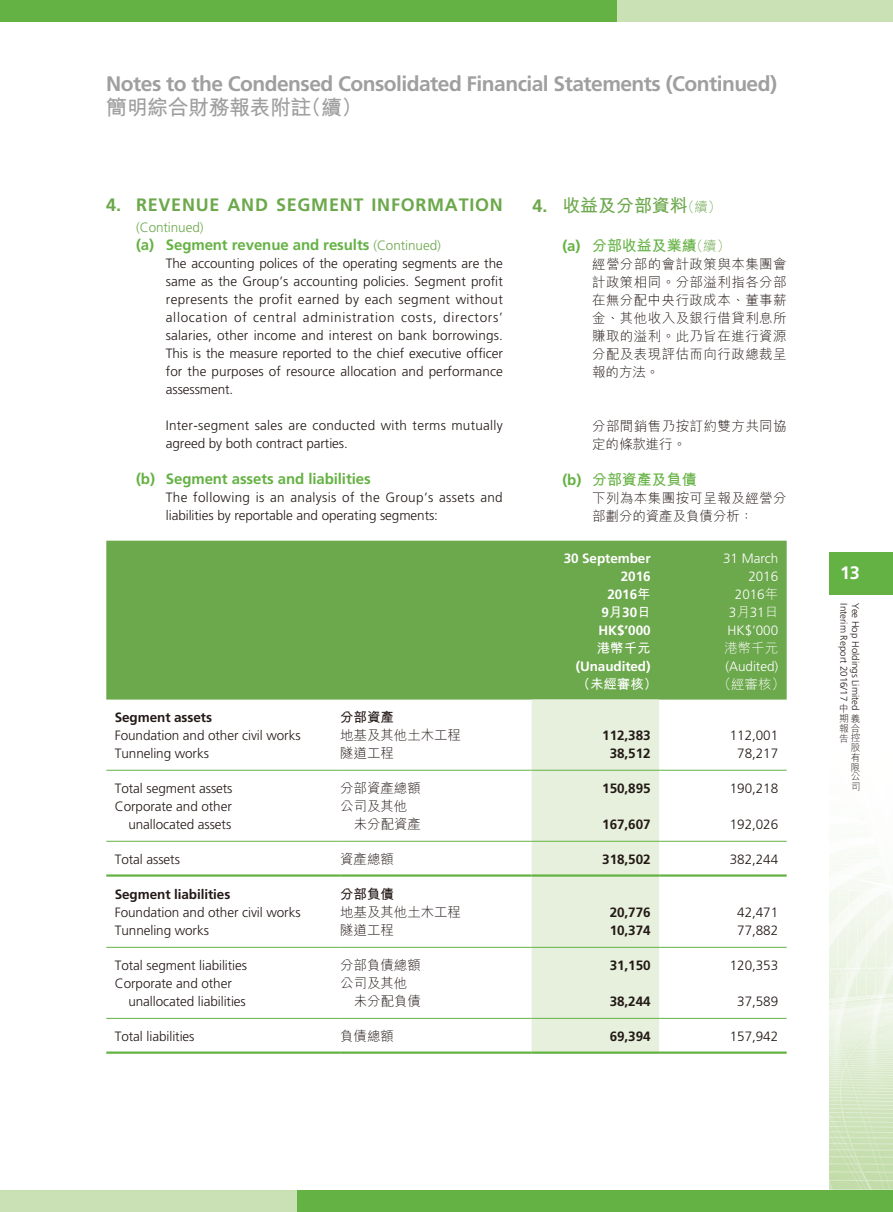
<style>
.page{position:relative;width:893px;height:1212px;background:#fff}
.page>*{position:absolute;margin:0;border:0;box-sizing:border-box;transform-origin:0 0}
.t1{font:700 21px "Frutiger LT Std";letter-spacing:-.025em;color:#9f9fa0}
.t2{font:21px "M Hei HK Bold E Ten B5 H";letter-spacing:-.025em;color:#9f9fa0}
.t3{font:700 18px "Frutiger LT Std";letter-spacing:.04em;color:#6ca84c}
.t4{font:18px "M Hei HK Bold E Ten B5 H";letter-spacing:-.005em;color:#6ca84c}
.t5{font:700 18px "Frutiger LT Std";color:#fff}
.t6{font:700 15px "Frutiger LT Std";letter-spacing:-.005em;color:#65b244}
.t7{font:15px "M Hei HK Bold E Ten B5 H";letter-spacing:-.005em;color:#65b244}
.t8{font:300 13.5px/18px "Frutiger LT Std";letter-spacing:-.005em;color:#231916}
.t9{font:13.5px/18px "M Hei HK Light E Ten B5 H";letter-spacing:-.005em;color:#231916}
.t10{font:700 13.5px "Frutiger LT Std";letter-spacing:-.005em;color:#231916}
.t11{font:300 13.5px/18px "Frutiger LT Std";letter-spacing:.02em;color:#231916}
.t12{font:13.5px/18px "M Hei HK Light E Ten B5 H";letter-spacing:.03em;color:#231916}
.t13{font:700 13.5px/18px "Frutiger LT Std";letter-spacing:-.005em;color:#fff;text-align:right}
.t14{font:300 13.5px/18px "Frutiger LT Std";letter-spacing:-.005em;color:#fff;text-align:right}
.t15{font:300 13.5px "Frutiger LT Std";letter-spacing:-.005em;color:#6ca84c}
.t16{font:13.5px "M Hei HK Bold E Ten B5 H";letter-spacing:-.005em;color:#fff}
.t17{font:13.5px "M Hei HK Light E Ten B5 H";letter-spacing:-.005em;color:#fff}
.t18{font:13.5px "M Hei HK Bold E Ten B5 H";letter-spacing:-.005em;color:#231916}
.t19{font:300 9.75px "Frutiger LT Std";color:#231916}
.t20{font:9.75px/9.8px "M Hei HK Light E Ten B5 V";color:#231916;text-align:right}
.s1{font-weight:300;font-size:13.5px;color:#6ca84c}
.s2{font-family:"Frutiger LT Std";font-weight:700}
.s3{font-family:"M Hei HK Light E Ten B5 H";font-size:13.5px}
.s4{font-family:"M Hei HK Light E Ten B5 H";font-size:13.5px;color:#6ca84c}
.s5{font-family:"M Hei HK Bold E Ten B5 H";font-weight:400}
.s6{font-family:"M Hei HK Light E Ten B5 H";font-weight:400}
</style>
<div class="page">
<img style="left:829px;top:855px;width:64px;height:336px">
<div style="left:829px;top:553px;width:64px;height:42px;background:#65b244"></div>
<div style="left:0;top:0;width:893px;height:21px;background:#cae1b5"></div>
<div style="left:0;top:0;width:617px;height:21px;background:#65b244"></div>
<div style="left:0;top:1191px;width:893px;height:21px;background:#cae1b5"></div>
<div style="left:298px;top:1191px;width:595px;height:21px;background:#65b244"></div>
<div style="left:106px;top:541px;width:681px;height:158px;background:#6ca84c"></div>
<div style="left:531px;top:699px;width:128px;height:352px;background:#e6f0dc"></div>
<hr style="left:106px;top:770px;width:234px;height:1px;background:#65b244">
<hr style="left:340px;top:770px;width:191px;height:1px;background:#65b244">
<hr style="left:531px;top:770px;width:128px;height:1px;background:#65b244">
<hr style="left:659px;top:770px;width:128px;height:1px;background:#65b244">
<hr style="left:106px;top:841px;width:234px;height:1px;background:#65b244">
<hr style="left:340px;top:841px;width:191px;height:1px;background:#65b244">
<hr style="left:531px;top:841px;width:128px;height:1px;background:#65b244">
<hr style="left:659px;top:841px;width:128px;height:1px;background:#65b244">
<hr style="left:106px;top:874px;width:234px;height:3px;background:#65b244">
<hr style="left:340px;top:874px;width:191px;height:3px;background:#65b244">
<hr style="left:531px;top:874px;width:128px;height:3px;background:#65b244">
<hr style="left:659px;top:874px;width:128px;height:3px;background:#65b244">
<hr style="left:106px;top:947px;width:234px;height:1px;background:#65b244">
<hr style="left:340px;top:947px;width:191px;height:1px;background:#65b244">
<hr style="left:531px;top:947px;width:128px;height:1px;background:#65b244">
<hr style="left:659px;top:947px;width:128px;height:1px;background:#65b244">
<hr style="left:106px;top:1018px;width:234px;height:1px;background:#65b244">
<hr style="left:340px;top:1018px;width:191px;height:1px;background:#65b244">
<hr style="left:531px;top:1018px;width:128px;height:1px;background:#65b244">
<hr style="left:659px;top:1018px;width:128px;height:1px;background:#65b244">
<hr style="left:106px;top:1051px;width:234px;height:3px;background:#65b244">
<hr style="left:340px;top:1051px;width:191px;height:3px;background:#65b244">
<hr style="left:531px;top:1051px;width:128px;height:3px;background:#65b244">
<hr style="left:659px;top:1051px;width:128px;height:3px;background:#65b244">
<h1 class="t1" style="left:106px;top:74px;width:672px">Notes to the Condensed Consolidated Financial Statements (Continued)</h1>
<h1 class="t2" style="left:106px;top:100px;width:258px">簡明綜合財務報表附註（續）</h1>
<h2 class="t3" style="left:106px;top:196px;width:398px">4. REVENUE AND SEGMENT INFORMATION</h2>
<p class="t15" style="left:136px;top:221px;width:69px">(Continued)</p>
<p class="t6" style="left:136px;top:238px;width:306px">(a) Segment revenue and results <span class="s1">(Continued)</span></p>
<p class="t8" style="left:166px;top:255px;width:339px;text-align:justify">The accounting polices of the operating segments are the same as the Group’s accounting policies. Segment profit represents the profit earned by each segment without allocation of central administration costs, directors’ salaries, other income and interest on bank borrowings.<br>This is the measure reported to the chief executive officer for the purposes of resource allocation and performance assessment.</p>
<p class="t11" style="left:166px;top:417px;width:338px">Inter-segment sales are conducted with terms mutually agreed by both contract parties.</p>
<p class="t6" style="left:136px;top:472px;width:236px">(b) Segment assets and liabilities</p>
<p class="t8" style="left:166px;top:489px;width:338px">The following is an analysis of the Group’s assets and liabilities by reportable and operating segments:</p>
<h2 class="t4" style="left:533px;top:198px;width:190px"><span class="s2">4.</span> 收益及分部資料<span class="s3">（續）</span></h2>
<p class="t7" style="left:562px;top:240px;width:169px"><span class="s2">(a)</span> 分部收益及業績<span class="s4">（續）</span></p>
<p class="t9" style="left:592px;top:257px;width:196px;text-align:justify">經營分部的會計政策與本集團會計政策相同。分部溢利指各分部在無分配中央行政成本、董事薪金、其他收入及銀行借貸利息所賺取的溢利。此乃旨在進行資源分配及表現評估而向行政總裁呈報的方法。</p>
<p class="t12" style="left:592px;top:419px;width:196px">分部間銷售乃按訂約雙方共同協定的條款進行。</p>
<p class="t7" style="left:562px;top:474px;width:136px"><span class="s2">(b)</span> 分部資產及負債</p>
<p class="t12" style="left:592px;top:491px;width:196px">下列為本集團按可呈報及經營分部劃分的資產及負債分析：</p>
<p class="t13" style="left:564px;top:550px;width:88px">30 September<br>2016</p>
<p class="t14" style="left:723px;top:550px;width:56px">31 March<br>2016</p>
<p class="t13" style="left:601px;top:586px;width:51px;text-align:center">2016<span class="s5">年<br></span>9<span class="s5">月</span>30<span class="s5">日</span></p>
<p class="t14" style="left:729px;top:586px;width:51px;text-align:center">2016<span class="s6">年<br></span>3<span class="s6">月</span>31<span class="s6">日</span></p>
<p class="t13" style="left:599px;top:622px;width:54px">HK$’000</p>
<p class="t14" style="left:728px;top:622px;width:52px">HK$’000</p>
<p class="t16" style="left:597px;top:643px;width:55px">港幣千元</p>
<p class="t17" style="left:724px;top:643px;width:55px">港幣千元</p>
<p class="t13" style="left:576px;top:658px;width:76px">(Unaudited)</p>
<p class="t14" style="left:725px;top:658px;width:54px">(Audited)</p>
<p class="t16" style="left:577px;top:679px;width:82px">（未經審核）</p>
<p class="t17" style="left:718px;top:679px;width:69px">（經審核）</p>
<p class="t10" style="left:115px;top:710px;width:99px">Segment assets</p>
<p class="t18" style="left:340px;top:712px;width:55px">分部資產</p>
<p class="t8" style="left:115px;top:727px;width:187px">Foundation and other civil works</p>
<p class="t9" style="left:340px;top:728px;width:122px">地基及其他土木工程</p>
<p class="t10" style="left:602px;top:728px;width:50px">112,383</p>
<p class="t8" style="left:730px;top:727px;width:50px">112,001</p>
<p class="t8" style="left:115px;top:745px;width:96px">Tunneling works</p>
<p class="t9" style="left:340px;top:746px;width:55px">隧道工程</p>
<p class="t10" style="left:610px;top:746px;width:42px">38,512</p>
<p class="t8" style="left:737px;top:745px;width:42px">78,217</p>
<p class="t8" style="left:115px;top:780px;width:119px">Total segment assets</p>
<p class="t9" style="left:340px;top:781px;width:82px">分部資產總額</p>
<p class="t10" style="left:602px;top:781px;width:50px">150,895</p>
<p class="t8" style="left:730px;top:780px;width:50px">190,218</p>
<p class="t8" style="left:115px;top:798px;width:119px;text-align:right">Corporate and other unallocated assets</p>
<p class="t9" style="left:354px;top:799px;width:69px;text-indent:-14px">公司及其他未分配資產</p>
<p class="t10" style="left:602px;top:817px;width:50px">167,607</p>
<p class="t8" style="left:730px;top:816px;width:50px">192,026</p>
<p class="t8" style="left:115px;top:851px;width:67px">Total assets</p>
<p class="t9" style="left:340px;top:852px;width:55px">資產總額</p>
<p class="t10" style="left:602px;top:852px;width:50px">318,502</p>
<p class="t8" style="left:730px;top:851px;width:50px">382,244</p>
<p class="t10" style="left:115px;top:887px;width:117px">Segment liabilities</p>
<p class="t18" style="left:340px;top:889px;width:55px">分部負債</p>
<p class="t8" style="left:115px;top:904px;width:187px">Foundation and other civil works</p>
<p class="t9" style="left:340px;top:905px;width:122px">地基及其他土木工程</p>
<p class="t10" style="left:610px;top:905px;width:42px">20,776</p>
<p class="t8" style="left:737px;top:904px;width:42px">42,471</p>
<p class="t8" style="left:115px;top:922px;width:96px">Tunneling works</p>
<p class="t9" style="left:340px;top:923px;width:55px">隧道工程</p>
<p class="t10" style="left:610px;top:923px;width:42px">10,374</p>
<p class="t8" style="left:737px;top:922px;width:42px">77,882</p>
<p class="t8" style="left:115px;top:957px;width:134px">Total segment liabilities</p>
<p class="t9" style="left:340px;top:958px;width:82px">分部負債總額</p>
<p class="t10" style="left:610px;top:958px;width:42px">31,150</p>
<p class="t8" style="left:730px;top:957px;width:50px">120,353</p>
<p class="t8" style="left:128px;top:975px;width:119px;text-indent:-14px">Corporate and other unallocated liabilities</p>
<p class="t9" style="left:354px;top:976px;width:69px;text-indent:-14px">公司及其他未分配負債</p>
<p class="t10" style="left:610px;top:994px;width:42px">38,244</p>
<p class="t8" style="left:737px;top:993px;width:42px">37,589</p>
<p class="t8" style="left:115px;top:1028px;width:81px">Total liabilities</p>
<p class="t9" style="left:340px;top:1029px;width:55px">負債總額</p>
<p class="t10" style="left:610px;top:1029px;width:42px">69,394</p>
<p class="t8" style="left:730px;top:1028px;width:50px">157,942</p>
<h2 class="t5" style="left:840px;top:564px;width:21px">13</h2>
<p class="t19" style="left:860px;top:603px;width:108px;rotate:90deg">Yee Hop Holdings Limited</p>
<p class="t20" style="left:839px;top:715px;width:22px">期義報合告控股<br>有<br>限<br>公<br>司</p>
<p class="t19" style="left:848px;top:603px;width:99px;rotate:90deg">Interim Report 2016/17</p>
<p class="t20" style="left:839px;top:705px;width:10px">中</p>
</div>
